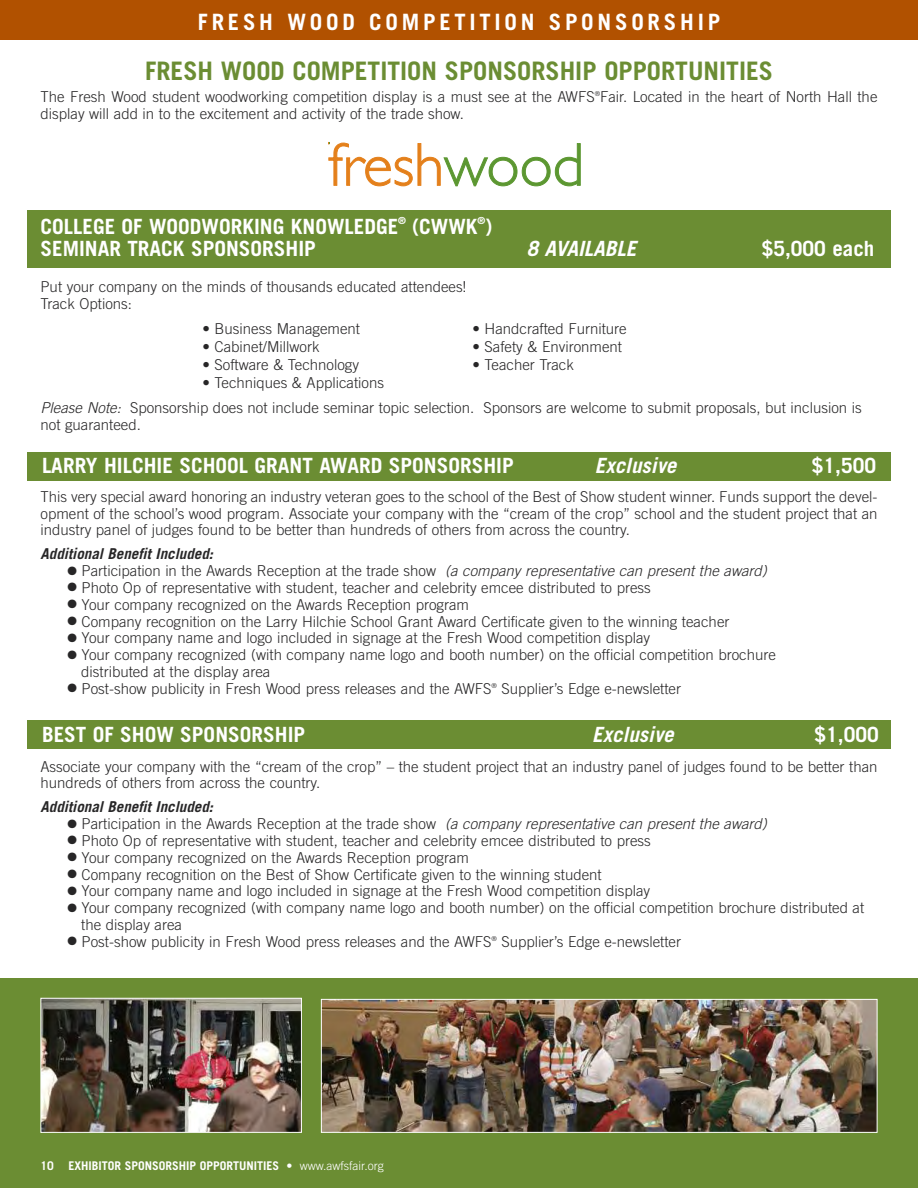
<style>
.page{position:relative;width:918px;height:1188px;background:#fff}
.page>*{position:absolute;margin:0;border:0;box-sizing:border-box;transform-origin:0 0}
.t1{font:700 25.5px "Trade Gothic";color:#6b8d33}
.t2{font:700 22.5px "Trade Gothic";letter-spacing:.165em;color:#fff}
.t3{font:700 21px "Trade Gothic";color:#fff}
.t4{font:italic 700 21px "Trade Gothic";color:#fff}
.t5{font:300 15px/16.8px "Trade Gothic";color:#272627}
.t6{font:italic 700 15px "Trade Gothic";color:#272627}
.t7{font:700 12px "Trade Gothic";color:#fff}
.t8{font:700 9.75px "Trade Gothic";color:#fff}
.t9{font:300 6.75px "Trade Gothic";color:#272627}
.s1{font-style:italic}
.s2{font-weight:300}
</style>
<div class="page">
<div style="left:0;top:0;width:918px;height:40px;background:#b15100"></div>
<div style="left:0;top:979px;width:918px;height:209px;background:#6b8d33"></div>
<img style="left:42px;top:1000px;width:258px;height:131px">
<div style="left:40px;top:998px;width:262px;height:135px;border:1px solid #fff"></div>
<img style="left:323px;top:1001px;width:552px;height:130px">
<div style="left:321px;top:999px;width:556px;height:134px;border:1px solid #fff"></div>
<div style="left:27px;top:721px;width:864px;height:28px;background:#6b8d33"></div>
<div style="left:27px;top:452px;width:864px;height:28px;background:#6b8d33"></div>
<div style="left:27px;top:211px;width:864px;height:57px;background:#6b8d33"></div>
<svg style="left:329px;top:143px;width:252px;height:43px"></svg>
<h2 class="t2" style="left:198px;top:13px;width:524px">FRESH WOOD COMPETITION SPONSORSHIP</h2>
<h1 class="t1" style="left:145px;top:61px;width:629px">FRESH WOOD COMPETITION SPONSORSHIP OPPORTUNITIES</h1>
<p class="t5" style="left:40px;top:90px;width:839px">The Fresh Wood student woodworking competition display is a must see at the AWFS Fair. Located in the heart of North Hall the</p>
<p class="t9" style="left:595px;top:91px;width:7px">®</p>
<p class="t5" style="left:41px;top:106px;width:425px">display will add in to the excitement and activity of the trade show.</p>
<h3 class="t3" style="left:40px;top:219px;width:359px">COLLEGE OF WOODWORKING KNOWLEDGE</h3>
<p class="t8" style="left:398px;top:217px;width:9px">®</p>
<h3 class="t3" style="left:412px;top:219px;width:82px">(CWWK )</h3>
<p class="t8" style="left:478px;top:217px;width:9px">®</p>
<h3 class="t3" style="left:41px;top:241px;width:277px">SEMINAR TRACK SPONSORSHIP</h3>
<h3 class="t4" style="left:527px;top:241px;width:111px">8 AVAILABLE</h3>
<h3 class="t3" style="left:762px;top:241px;width:114px">$5,000 each</h3>
<p class="t5" style="left:40px;top:280px;width:427px">Put your company on the minds of thousands educated attendees!<br>Track Options:</p>
<p class="t5" style="left:202px;top:322px;width:159px">• Business Management</p>
<p class="t5" style="left:472px;top:322px;width:156px">• Handcrafted Furniture</p>
<p class="t5" style="left:202px;top:340px;width:119px">• Cabinet/Millwork</p>
<p class="t5" style="left:472px;top:340px;width:151px">• Safety &amp; Environment</p>
<p class="t5" style="left:202px;top:358px;width:158px">• Software &amp; Technology</p>
<p class="t5" style="left:472px;top:358px;width:103px">• Teacher Track</p>
<p class="t5" style="left:40px;top:372px;width:823px;line-height:24.3px;text-indent:162px">• Techniques &amp; Applications<br><span class="s1">Please Note:</span> Sponsorship does not include seminar topic selection. Sponsors are welcome to submit proposals, but inclusion is</p>
<p class="t5" style="left:40px;top:417px;width:102px">not guaranteed.</p>
<h3 class="t3" style="left:42px;top:458px;width:473px">LARRY HILCHIE SCHOOL GRANT AWARD SPONSORSHIP</h3>
<h3 class="t4" style="left:595px;top:458px;width:83px">Exclusive</h3>
<h3 class="t3" style="left:812px;top:458px;width:66px">$1,500</h3>
<p class="t5" style="left:40px;top:489px;width:839px;text-align:justify">This very special award honoring an industry veteran goes to the school of the Best of Show student winner. Funds support the devel&shy;opment of the school’s wood program. Associate your company with the “cream of the crop” school and the student project that an industry panel of judges found to be better than hundreds of others from across the country.</p>
<p class="t6" style="left:40px;top:549px;width:174px">Additional Benefit Included:</p>
<p class="t5" style="left:68px;top:564px;width:701px">● Participation in the Awards Reception at the trade show <span class="s1">(a company representative can present the award)</span></p>
<p class="t5" style="left:68px;top:581px;width:585px">● Photo Op of representative with student, teacher and celebrity emcee distributed to press</p>
<p class="t5" style="left:68px;top:597px;width:403px">● Your company recognized on the Awards Reception program</p>
<p class="t5" style="left:68px;top:614px;width:663px">● Company recognition on the Larry Hilchie School Grant Award Certificate given to the winning teacher</p>
<p class="t5" style="left:68px;top:631px;width:584px">● Your company name and logo included in signage at the Fresh Wood competition display</p>
<p class="t5" style="left:81px;top:648px;width:696px;text-indent:-14px">● Your company recognized (with company name logo and booth number) on the official competition brochure distributed at the display area</p>
<p class="t5" style="left:68px;top:681px;width:426px">● Post-show publicity in Fresh Wood press releases and the AWFS</p>
<p class="t9" style="left:491px;top:683px;width:7px">®</p>
<p class="t5" style="left:501px;top:681px;width:181px">Supplier’s Edge e-newsletter</p>
<h3 class="t3" style="left:42px;top:727px;width:265px">BEST OF SHOW SPONSORSHIP</h3>
<h3 class="t4" style="left:592px;top:727px;width:83px">Exclusive</h3>
<h3 class="t3" style="left:815px;top:727px;width:66px">$1,000</h3>
<p class="t5" style="left:40px;top:759px;width:839px">Associate your company with the “cream of the crop” – the student project that an industry panel of judges found to be better than hundreds of others from across the country.</p>
<p class="t6" style="left:40px;top:802px;width:174px">Additional Benefit Included:</p>
<p class="t5" style="left:68px;top:817px;width:701px">● Participation in the Awards Reception at the trade show <span class="s1">(a company representative can present the award)</span></p>
<p class="t5" style="left:68px;top:834px;width:585px">● Photo Op of representative with student, teacher and celebrity emcee distributed to press</p>
<p class="t5" style="left:68px;top:850px;width:403px">● Your company recognized on the Awards Reception program</p>
<p class="t5" style="left:68px;top:867px;width:536px">● Company recognition on the Best of Show Certificate given to the winning student</p>
<p class="t5" style="left:68px;top:884px;width:584px">● Your company name and logo included in signage at the Fresh Wood competition display</p>
<p class="t5" style="left:81px;top:901px;width:785px;text-indent:-14px">● Your company recognized (with company name logo and booth number) on the official competition brochure distributed at the display area</p>
<p class="t5" style="left:68px;top:934px;width:426px">● Post-show publicity in Fresh Wood press releases and the AWFS</p>
<p class="t9" style="left:491px;top:936px;width:7px">®</p>
<p class="t5" style="left:501px;top:934px;width:181px">Supplier’s Edge e-newsletter</p>
<p class="t7" style="left:40px;top:1161px;width:345px">10 EXHIBITOR SPONSORSHIP OPPORTUNITIES <span class="s2">• www.awfsfair.org</span></p>
</div>
